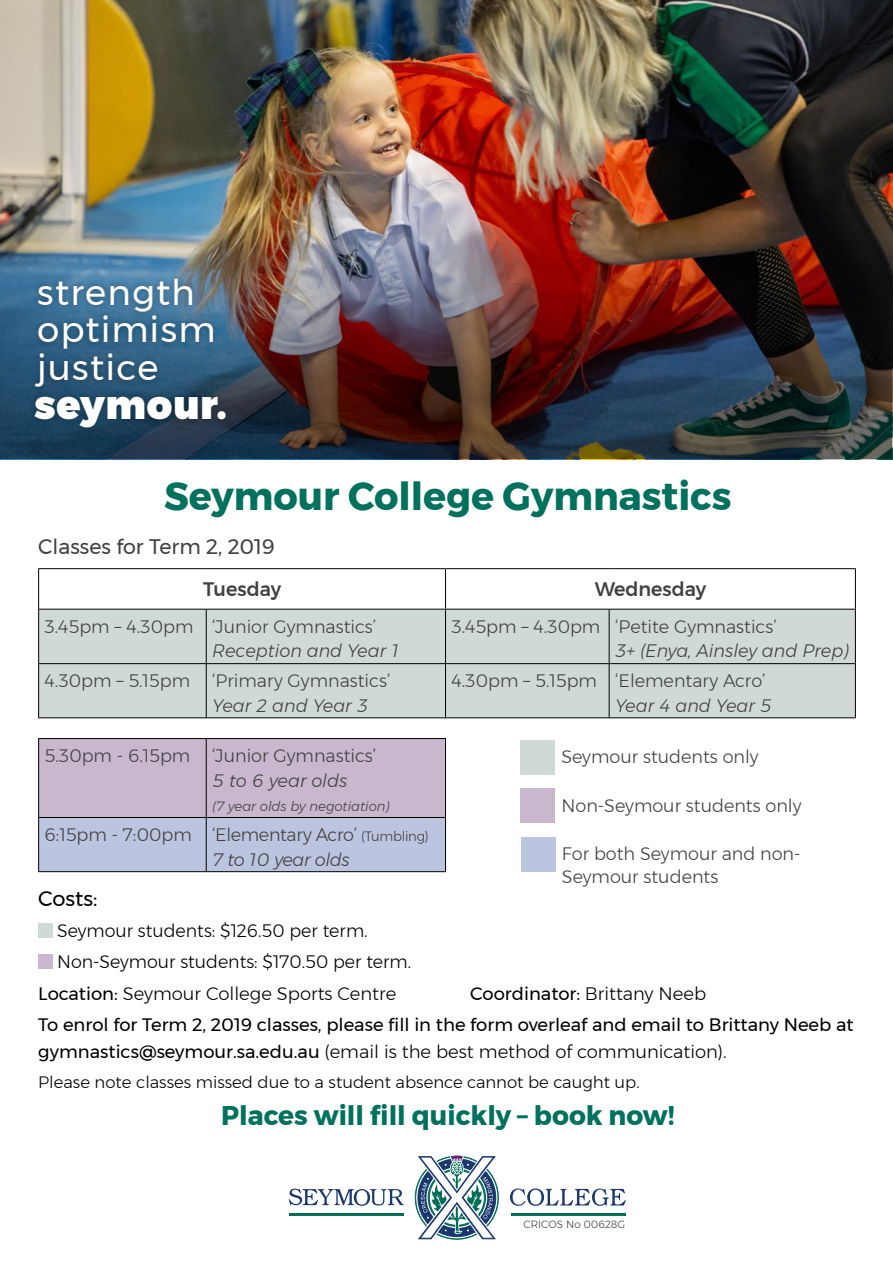
<style>
.page{position:relative;width:893px;height:1263px;background:#fff}
.page>*{position:absolute;margin:0;border:0;box-sizing:border-box;transform-origin:0 0}
.t1{font:900 40.2px "Montserrat";letter-spacing:.015em;color:#fff}
.t2{font:700 39px "Montserrat";color:#00715d}
.t3{font:35.7px/38px "Montserrat";letter-spacing:.03em;color:#fff}
.t4{font:700 27px "Montserrat";color:#00715d}
.t5{font:21px "Montserrat";color:#414042}
.t6{font:21px "Montserrat";color:#000}
.t7{font:500 19.5px "Montserrat";color:#414042}
.t8{font:300 18px/22.5px "Montserrat";color:#414042}
.t9{font:300 18px "Montserrat";color:#000}
.t10{font:18px/31.2px "Montserrat";color:#000}
.t11{font:italic 300 18px "Montserrat";color:#414042}
.t12{font:300 18px/24.8px "Montserrat";letter-spacing:-.02em;color:#414042}
.t13{font:300 16.5px "Montserrat";color:#000}
.t14{font:italic 300 13.5px "Montserrat";color:#414042}
.t15{font:300 10.5px "Montserrat";letter-spacing:.005em;color:#414042}
.s1{font-size:13.5px}
.s2{font-style:italic}
.s3{font-weight:400}
.s4{font-weight:300}
</style>
<div class="page">
<img style="left:0;top:0;width:893px;height:459px">
<svg style="left:416px;top:1155px;width:81px;height:84px"></svg>
<svg style="left:510px;top:1188px;width:116px;height:18px"></svg>
<hr style="left:511px;top:1213px;width:115px;height:2px;background:#006d57">
<hr style="left:289px;top:1213px;width:115px;height:2px;background:#006d57">
<svg style="left:289px;top:1188px;width:115px;height:18px"></svg>
<div style="left:39px;top:610px;width:816px;height:107px;background:#cfdad6"></div>
<hr style="left:855px;top:569px;width:1px;height:40px;background:#000">
<hr style="left:446px;top:568px;width:163px;height:1px;background:#000">
<hr style="left:609px;top:568px;width:247px;height:1px;background:#000">
<hr style="left:446px;top:609px;width:163px;height:1px;background:#000">
<hr style="left:609px;top:609px;width:247px;height:1px;background:#000">
<hr style="left:609px;top:609px;width:1px;height:54px;background:#000">
<hr style="left:609px;top:664px;width:1px;height:53px;background:#000">
<hr style="left:38px;top:568px;width:168px;height:1px;background:#000">
<hr style="left:38px;top:569px;width:1px;height:40px;background:#000">
<hr style="left:206px;top:568px;width:240px;height:1px;background:#000">
<hr style="left:445px;top:569px;width:1px;height:40px;background:#000">
<hr style="left:38px;top:609px;width:168px;height:1px;background:#000">
<hr style="left:38px;top:609px;width:1px;height:54px;background:#000">
<hr style="left:206px;top:609px;width:240px;height:1px;background:#000">
<hr style="left:206px;top:609px;width:1px;height:54px;background:#000">
<hr style="left:445px;top:609px;width:1px;height:54px;background:#000">
<hr style="left:206px;top:664px;width:1px;height:53px;background:#000">
<hr style="left:855px;top:609px;width:1px;height:54px;background:#000">
<hr style="left:446px;top:663px;width:163px;height:1px;background:#000">
<hr style="left:609px;top:663px;width:247px;height:1px;background:#000">
<hr style="left:855px;top:664px;width:1px;height:53px;background:#000">
<hr style="left:446px;top:717px;width:163px;height:1px;background:#000">
<hr style="left:609px;top:717px;width:247px;height:1px;background:#000">
<svg style="left:38px;top:718px;width:818px;height:154px"></svg>
<hr style="left:38px;top:738px;width:168px;height:1px;background:#000">
<hr style="left:38px;top:739px;width:1px;height:78px;background:#000">
<hr style="left:206px;top:738px;width:240px;height:1px;background:#000">
<hr style="left:445px;top:739px;width:1px;height:78px;background:#000">
<hr style="left:38px;top:817px;width:168px;height:1px;background:#000">
<hr style="left:206px;top:817px;width:240px;height:1px;background:#000">
<hr style="left:38px;top:663px;width:168px;height:1px;background:#000">
<hr style="left:38px;top:664px;width:1px;height:53px;background:#000">
<hr style="left:206px;top:663px;width:240px;height:1px;background:#000">
<hr style="left:445px;top:664px;width:1px;height:53px;background:#000">
<hr style="left:38px;top:717px;width:168px;height:1px;background:#000">
<hr style="left:206px;top:717px;width:240px;height:1px;background:#000">
<div style="left:38px;top:923px;width:14px;height:14px;background:#cfdad6"></div>
<div style="left:38px;top:954px;width:14px;height:14px;background:#c8b7cd"></div>
<img style="left:0;top:185px;width:891px;height:274px">
<div style="left:29px;top:272px;width:203px;height:161px;background:#000;opacity:.35"></div>
<div style="left:520px;top:740px;width:35px;height:34px;background:#cfdad6"></div>
<div style="left:520px;top:789px;width:35px;height:34px;background:#c8b7cd"></div>
<div style="left:521px;top:837px;width:34px;height:35px;background:#bbc5df"></div>
<h3 class="t3" style="left:37px;top:273px;width:180px">strength optimism justice</h3>
<h1 class="t1" style="left:34px;top:371px;width:195px">seymour.</h1>
<h2 class="t2" style="left:164px;top:465px;width:569px">Seymour College Gymnastics</h2>
<p class="t5" style="left:38px;top:530px;width:238px">Classes for Term 2, 2019</p>
<p class="t7" style="left:203px;top:574px;width:80px">Tuesday</p>
<p class="t7" style="left:595px;top:574px;width:113px">Wednesday</p>
<p class="t8" style="left:45px;top:615px;width:333px">3.45pm – 4.30pm ‘Junior Gymnastics’</p>
<p class="t11" style="left:212px;top:637px;width:188px">Reception and Year 1</p>
<p class="t8" style="left:452px;top:615px;width:327px">3.45pm – 4.30pm ‘Petite Gymnastics’</p>
<p class="t11" style="left:615px;top:637px;width:235px">3+ (Enya, Ainsley and Prep)</p>
<p class="t8" style="left:45px;top:669px;width:347px">4.30pm – 5.15pm ‘Primary Gymnastics’</p>
<p class="t11" style="left:212px;top:692px;width:157px">Year 2 and Year 3</p>
<p class="t8" style="left:452px;top:669px;width:316px">4.30pm – 5.15pm ‘Elementary Acro’</p>
<p class="t11" style="left:615px;top:692px;width:158px">Year 4 and Year 5</p>
<p class="t8" style="left:45px;top:744px;width:333px">5.30pm - 6.15pm ‘Junior Gymnastics’</p>
<p class="t11" style="left:212px;top:767px;width:137px">5 to 6 year olds</p>
<p class="t14" style="left:212px;top:796px;width:179px">(7 year olds by negotiation)</p>
<p class="t12" style="left:212px;top:822px;width:218px;text-indent:-168px">6:15pm - 7:00pm ‘Elementary Acro’ <span class="s1">(Tumbling)<br></span><span class="s2">7 to 10 year olds</span></p>
<p class="t6" style="left:38px;top:882px;width:61px">Costs:</p>
<p class="t9" style="left:57px;top:917px;width:312px">Seymour students: $126.50 per term.</p>
<p class="t9" style="left:57px;top:948px;width:356px">Non-Seymour students: $170.50 per term.</p>
<p class="t9" style="left:38px;top:980px;width:360px"><span class="s3">Location:</span> Seymour College Sports Centre</p>
<p class="t8" style="left:561px;top:745px;width:199px">Seymour students only</p>
<p class="t8" style="left:561px;top:794px;width:241px">Non-Seymour students only</p>
<p class="t8" style="left:562px;top:842px;width:240px">For both Seymour and non-<br>Seymour students</p>
<p class="t10" style="left:38px;top:977px;width:817px;text-indent:432px">Coordinator: <span class="s4">Brittany Neeb<br></span>To enrol for Term 2, 2019 classes, please fill in the form overleaf and email to Brittany Neeb at</p>
<p class="t9" style="left:38px;top:1038px;width:690px"><span class="s3">gymnastics@seymour.sa.edu.au</span> (email is the best method of communication).</p>
<p class="t13" style="left:38px;top:1069px;width:603px">Please note classes missed due to a student absence cannot be caught up.</p>
<h3 class="t4" style="left:221px;top:1093px;width:455px">Places will fill quickly – book now!</h3>
<p class="t15" style="left:524px;top:1216px;width:103px">CRICOS No 00628G</p>
</div>
